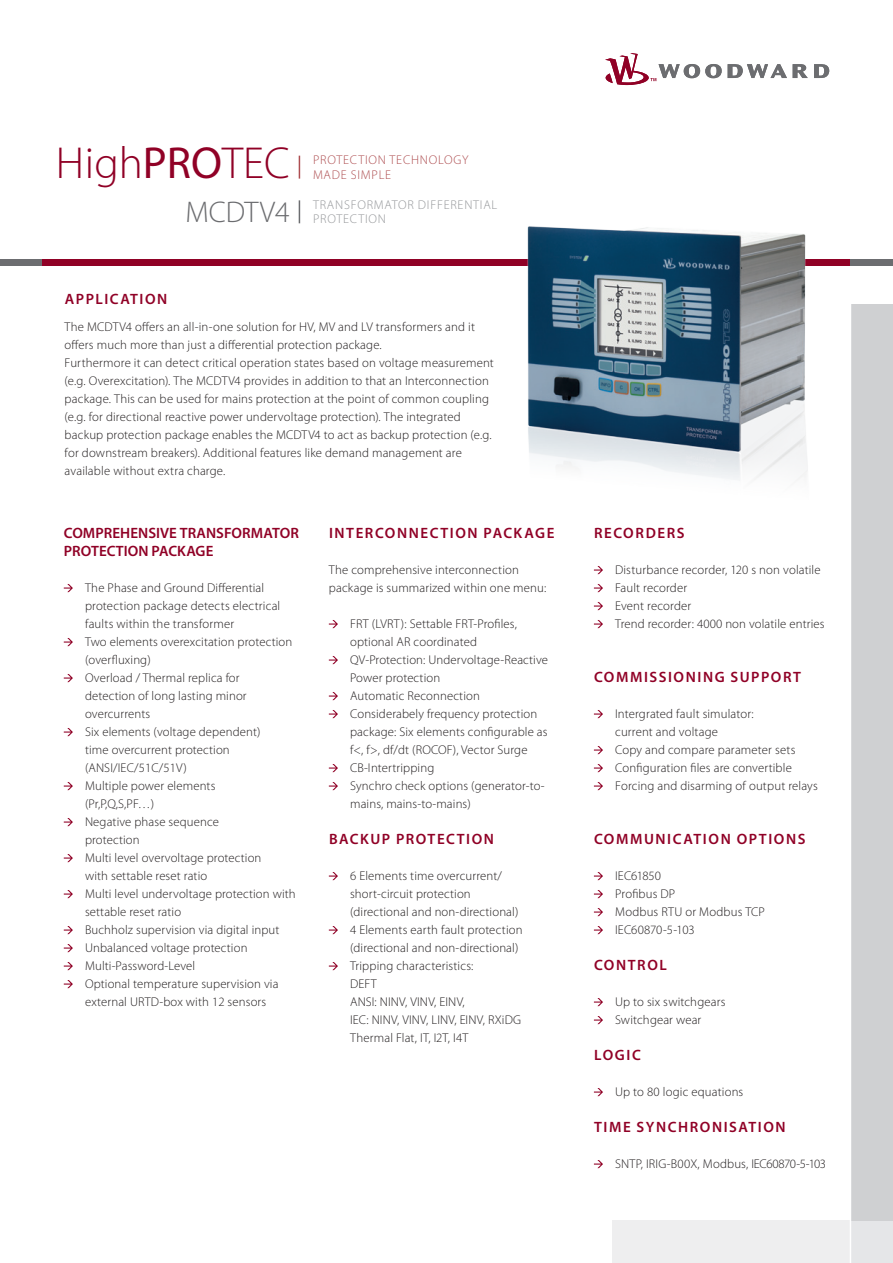
<style>
.page{position:relative;width:893px;height:1263px;background:#fff}
.page>*{position:absolute;margin:0;border:0;box-sizing:border-box;transform-origin:0 0}
.t1{font:300 45px "Myriad Pro";color:#900126}
.t2{font:300 30px "Myriad Pro";color:#6c6d70}
.t3{font:600 15px "Myriad Pro";letter-spacing:.105em;color:#900126}
.t4{font:600 15px/18px "Myriad Pro";letter-spacing:.005em;color:#900126}
.t5{font:300 12.75px/18px "Myriad Pro";letter-spacing:.01em;color:#231f20}
.t6{font:300 12.75px "Myriad Pro";color:#95979a}
.t7{font:300 12.75px "Myriad Pro";color:#ae4e51}
.s1{font-weight:400}
</style>
<div class="page">
<div style="left:850px;top:259px;width:43px;height:7px;background:#6c6d70"></div>
<svg style="left:299px;top:156px;width:1px;height:23px"></svg>
<div style="left:0;top:259px;width:43px;height:7px;background:#6c6d70"></div>
<div style="left:43px;top:259px;width:807px;height:7px;background:#900126"></div>
<svg style="left:299px;top:200px;width:1px;height:23px"></svg>
<svg style="left:728px;top:64px;width:59px;height:14px"></svg>
<svg style="left:793px;top:64px;width:15px;height:14px"></svg>
<svg style="left:814px;top:64px;width:15px;height:14px"></svg>
<svg style="left:605px;top:53px;width:117px;height:32px"></svg>
<div style="left:612px;top:1220px;width:238px;height:43px;background:#eeeeef"></div>
<div style="left:850px;top:1220px;width:43px;height:43px;background:#e5e6e8"></div>
<div style="left:850px;top:304px;width:43px;height:916px;background:#cfd0d2"></div>
<img style="left:527px;top:226px;width:281px;height:255px">
<hr style="left:850px;top:286px;width:1px;height:977px;background:#fff">
<svg style="left:64px;top:584px;width:9px;height:8px"></svg>
<svg style="left:64px;top:638px;width:9px;height:8px"></svg>
<svg style="left:64px;top:674px;width:9px;height:8px"></svg>
<svg style="left:64px;top:728px;width:9px;height:8px"></svg>
<svg style="left:64px;top:782px;width:9px;height:8px"></svg>
<svg style="left:64px;top:818px;width:9px;height:8px"></svg>
<svg style="left:64px;top:854px;width:9px;height:8px"></svg>
<svg style="left:64px;top:890px;width:9px;height:8px"></svg>
<svg style="left:64px;top:926px;width:9px;height:8px"></svg>
<svg style="left:64px;top:944px;width:9px;height:8px"></svg>
<svg style="left:64px;top:962px;width:9px;height:8px"></svg>
<svg style="left:64px;top:980px;width:9px;height:8px"></svg>
<svg style="left:329px;top:620px;width:9px;height:8px"></svg>
<svg style="left:329px;top:656px;width:9px;height:8px"></svg>
<svg style="left:329px;top:692px;width:9px;height:8px"></svg>
<svg style="left:329px;top:710px;width:9px;height:8px"></svg>
<svg style="left:329px;top:764px;width:9px;height:8px"></svg>
<svg style="left:329px;top:782px;width:9px;height:8px"></svg>
<svg style="left:329px;top:872px;width:9px;height:8px"></svg>
<svg style="left:329px;top:926px;width:9px;height:8px"></svg>
<svg style="left:329px;top:962px;width:9px;height:8px"></svg>
<svg style="left:594px;top:566px;width:9px;height:8px"></svg>
<svg style="left:594px;top:584px;width:9px;height:8px"></svg>
<svg style="left:594px;top:602px;width:9px;height:8px"></svg>
<svg style="left:594px;top:620px;width:9px;height:8px"></svg>
<svg style="left:594px;top:710px;width:9px;height:8px"></svg>
<svg style="left:594px;top:746px;width:9px;height:8px"></svg>
<svg style="left:594px;top:764px;width:9px;height:8px"></svg>
<svg style="left:594px;top:782px;width:9px;height:8px"></svg>
<svg style="left:594px;top:872px;width:9px;height:8px"></svg>
<svg style="left:594px;top:890px;width:9px;height:8px"></svg>
<svg style="left:594px;top:908px;width:9px;height:8px"></svg>
<svg style="left:594px;top:926px;width:9px;height:8px"></svg>
<svg style="left:594px;top:998px;width:9px;height:8px"></svg>
<svg style="left:594px;top:1016px;width:9px;height:8px"></svg>
<svg style="left:594px;top:1088px;width:9px;height:8px"></svg>
<svg style="left:594px;top:1160px;width:9px;height:8px"></svg>
<h1 class="t1" style="left:56px;top:139px;width:235px">High<span class="s1">PRO</span>TEC</h1>
<h2 class="t2" style="left:185px;top:195px;width:106px">MCDTV4</h2>
<p class="t7" style="left:313px;top:153px;width:16px">Protection</p>
<p class="t7" style="left:390px;top:153px;width:9px">technolog</p>
<p class="t7" style="left:462px;top:153px;width:8px">y</p>
<p class="t7" style="left:313px;top:167px;width:10px">made</p>
<p class="t7" style="left:351px;top:167px;width:8px">simple</p>
<p class="t6" style="left:313px;top:198px;width:9px">transformator</p>
<p class="t6" style="left:418px;top:198px;width:17px">Differential</p>
<p class="t6" style="left:313px;top:212px;width:16px">Protection</p>
<p class="t3" style="left:65px;top:290px;width:104px">APPLICATION</p>
<p class="t5" style="left:65px;top:318px;width:431px">The MCDTV4 offers an all-in-one solution for HV, MV and LV transformers and it offers much more than just a differential protection package.<br>Furthermore it can detect critical operation states based on voltage measurement (e.g. Overexcitation). The MCDTV4 provides in addition to that an Interconnection package. This can be used for mains protection at the point of common coupling (e.g. for directional reactive power undervoltage protection). The integrated backup protection package enables the MCDTV4 to act as backup protection (e.g. for downstream breakers). Additional features like demand management are available without extra charge.</p>
<p class="t4" style="left:64px;top:524px;width:236px">COMPREHENSIVE TRANSFORMATOR<br>PROTECTION PACKAGE</p>
<p class="t5" style="left:85px;top:579px;width:212px">The Phase and Ground Differential protection package detects electrical faults within the transformer<br>Two elements overexcitation protection (overfluxing)<br>Overload / Thermal replica for<br>detection of long lasting minor overcurrents<br>Six elements (voltage dependent)<br>time overcurrent protection (ANSI/IEC/51C/51V)<br>Multiple power elements<br>(Pr,P,Q,S,PF…)<br>Negative phase sequence<br>protection<br>Multi level overvoltage protection<br>with settable reset ratio<br>Multi level undervoltage protection with settable reset ratio<br>Buchholz supervision via digital input<br>Unbalanced voltage protection<br>Multi-Password-Level<br>Optional temperature supervision via external URTD-box with 12 sensors</p>
<p class="t3" style="left:329px;top:523px;width:227px">INTERCONNECTION PACKAGE</p>
<p class="t5" style="left:329px;top:561px;width:219px">The comprehensive interconnection package is summarized within one menu:</p>
<p class="t5" style="left:350px;top:615px;width:199px">FRT (LVRT): Settable FRT-Profiles, optional AR coordinated<br>QV-Protection: Undervoltage-Reactive<br>Power protection<br>Automatic Reconnection<br>Considerabely frequency protection package: Six elements configurable as f&lt;, f&gt;, df/dt (ROCOF), Vector Surge<br>CB-Intertripping<br>Synchro check options (generator-to&shy;mains, mains-to-mains)</p>
<p class="t3" style="left:329px;top:829px;width:166px">BACKUP PROTECTION</p>
<p class="t5" style="left:350px;top:867px;width:174px">6 Elements time overcurrent/ short-circuit protection (directional and non-directional)<br>4 Elements earth fault protection (directional and non-directional)<br>Tripping characteristics:<br>DEFT<br>ANSI: NINV, VINV, EINV,<br>IEC: NINV, VINV, LINV, EINV, RXiDG<br>Thermal Flat, IT, I2T, I4T</p>
<p class="t3" style="left:594px;top:523px;width:92px">RECORDERS</p>
<p class="t5" style="left:615px;top:561px;width:211px">Disturbance recorder, 120 s non volatile<br>Fault recorder<br>Event recorder<br>Trend recorder: 4000 non volatile entries</p>
<p class="t3" style="left:594px;top:667px;width:209px">COMMISSIONING SUPPORT</p>
<p class="t5" style="left:615px;top:705px;width:204px">Intergrated fault simulator:<br>current and voltage<br>Copy and compare parameter sets<br>Configuration files are convertible<br>Forcing and disarming of output relays</p>
<p class="t3" style="left:594px;top:829px;width:213px">COMMUNICATION OPTIONS</p>
<p class="t5" style="left:615px;top:867px;width:151px">IEC61850<br>Profibus DP<br>Modbus RTU or Modbus TCP<br>IEC60870-5-103</p>
<p class="t3" style="left:594px;top:955px;width:74px">CONTROL</p>
<p class="t5" style="left:615px;top:993px;width:112px">Up to six switchgears<br>Switchgear wear</p>
<p class="t3" style="left:594px;top:1045px;width:48px">LOGIC</p>
<p class="t5" style="left:615px;top:1083px;width:130px">Up to 80 logic equations</p>
<p class="t3" style="left:594px;top:1117px;width:193px">TIME SYNCHRONISATION</p>
<p class="t5" style="left:615px;top:1155px;width:212px">SNTP, IRIG-B00X, Modbus, IEC60870-5-103</p>
</div>
